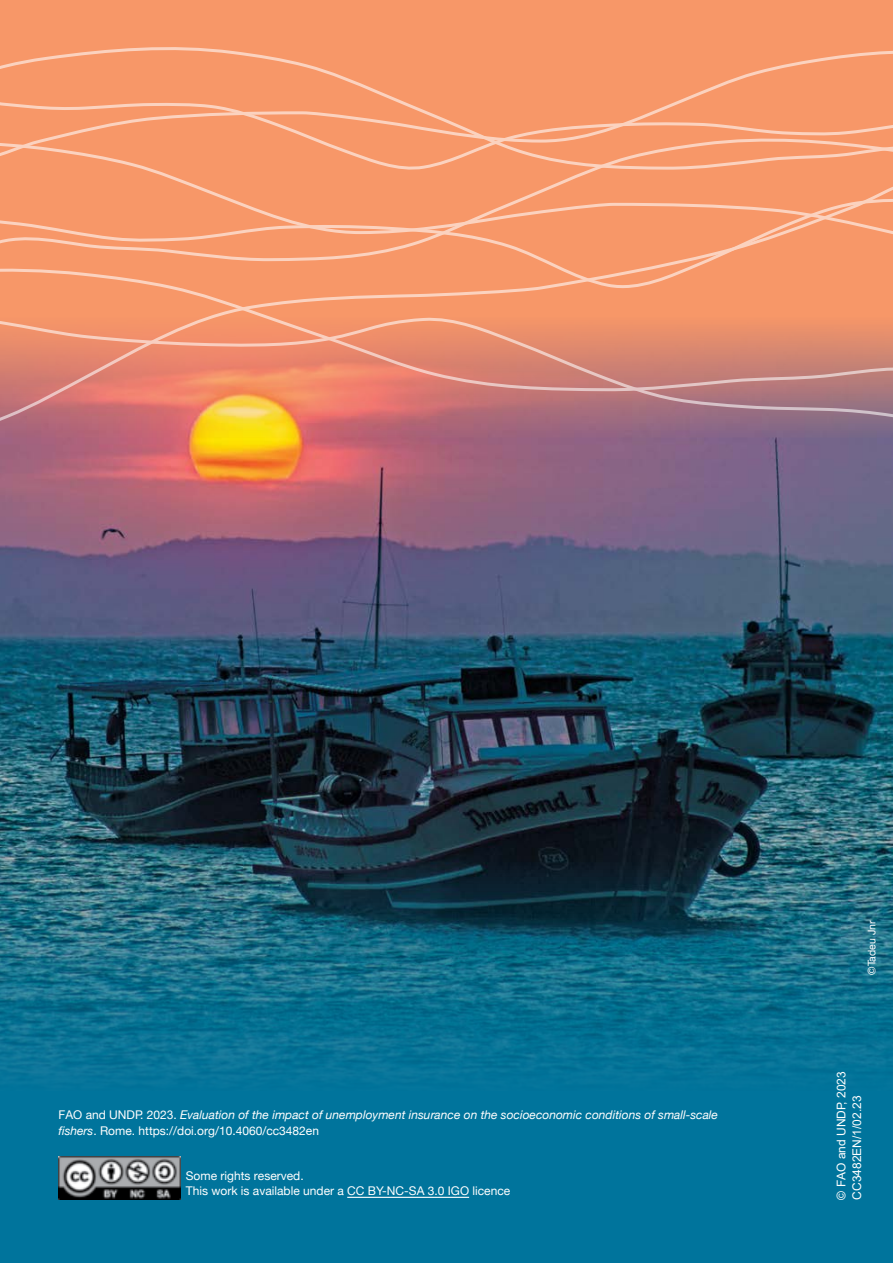
<style>
.page{position:relative;width:893px;height:1263px;background:#fff}
.page>*{position:absolute;margin:0;border:0;box-sizing:border-box;transform-origin:0 0}
.t1{font:italic 12px/15.6px "Helvetica Neue";color:#fff}
.t2{font:12px/15.6px "Helvetica Neue";color:#fff}
.t3{font:12px/15.6px "Arial";color:#fff}
.t4{font:10.5px "Helvetica Neue";color:#fff}
.s1{font-style:normal}
.s2{font-family:"Arial";font-style:normal}
</style>
<div class="page">
<div style="left:0;top:317px;width:893px;height:946px;background:#00749c"></div>
<img style="left:0;top:438px;width:893px;height:646px">
<svg style="left:0;top:0;width:893px;height:438px;background:#e28d6a"></svg>
<hr style="left:0;top:45px;width:893px;height:4px;background:#f79768">
<div style="left:0;top:49px;width:893px;height:40px;background:#f79768"></div>
<svg style="left:0;top:89px;width:893px;height:47px;background:#f79c70"></svg>
<div style="left:0;top:291px;width:893px;height:21px;background:#f79768"></div>
<svg style="left:0;top:312px;width:893px;height:109px;background:#db8873"></svg>
<svg style="left:0;top:136px;width:893px;height:4px;background:#f79d71"></svg>
<svg style="left:0;top:140px;width:893px;height:40px;background:#f79c70"></svg>
<svg style="left:0;top:180px;width:893px;height:111px;background:#f79b6f"></svg>
<hr style="left:347px;top:1197px;width:122px;height:1px;background:#fff">
<img style="left:58px;top:1157px;width:122px;height:42px">
<p class="t1" style="left:59px;top:1108px;width:661px"><span class="s1">FAO and UNDP. 202</span><span class="s2">3</span><span class="s1">.</span> Evaluation of the impact of unemployment insurance on the socioeconomic conditions of small-scale fishers<span class="s1">. Rome. https://doi.org/10.4060/cc3482</span><span class="s2">en</span></p>
<p class="t2" style="left:186px;top:1168px;width:326px">Some rights reserved.<br>This work is available under a CC BY-NC-SA 3.0 IGO licence</p>
<p class="t4" style="left:864px;top:975px;width:56px;rotate:-90deg">©Tadeu Jnr</p>
<p class="t3" style="left:833px;top:1199px;width:130px;rotate:-90deg">© FAO and UNDP, 2023<br>CC3482EN/1/02.23</p>
</div>
